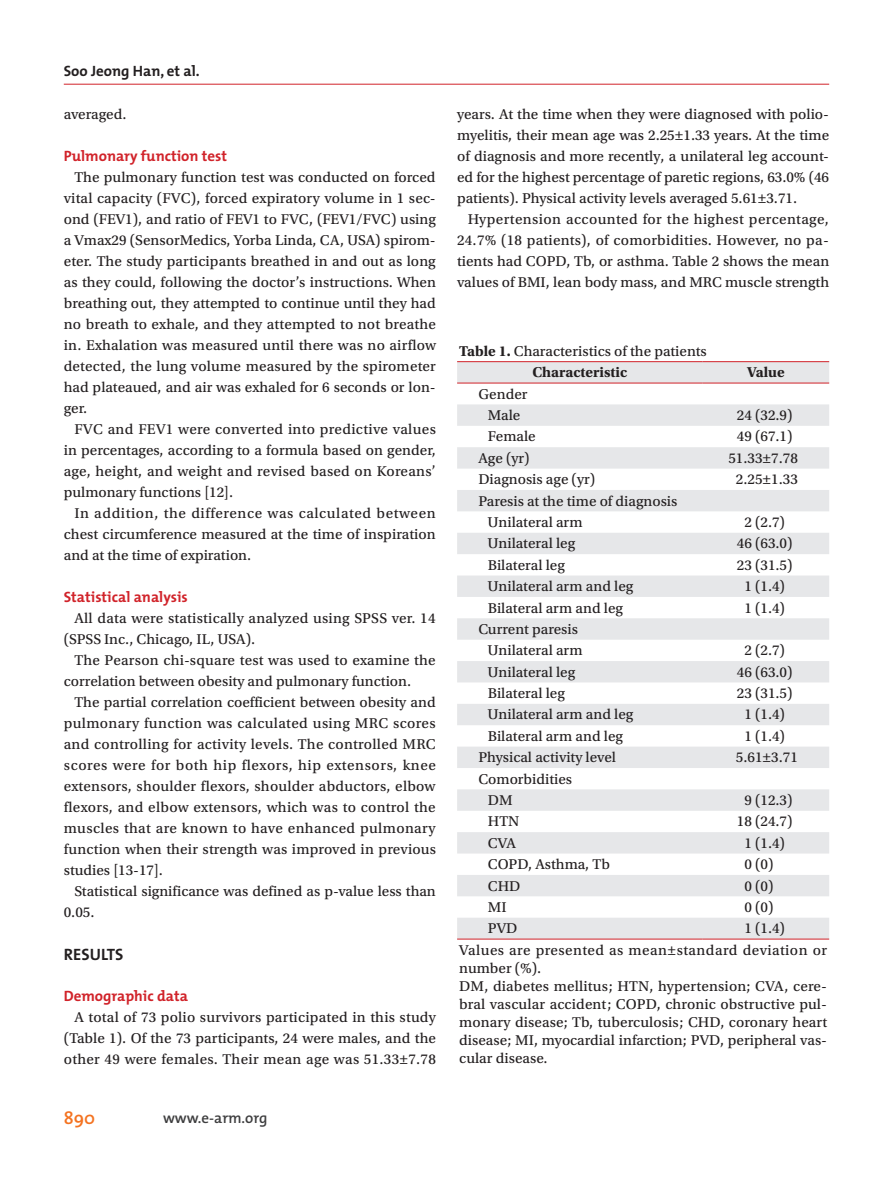
<style>
.page{position:relative;width:893px;height:1191px;background:#fff}
.page>*{position:absolute;margin:0;border:0;box-sizing:border-box;transform-origin:0 0}
.t1{font:600 18px "The Mix";color:#f47321}
.t2{font:700 16.5px "The Mix";color:#231f20}
.t3{font:15px/21px "Utopia Std Capt";color:#231f20;text-align:justify}
.t4{font:700 15px "The Mix";color:#d1232a}
.t5{font:15px/21.3px "Utopia Std Capt";letter-spacing:.03em;color:#231f20}
.t6{font:700 15px "Utopia Std";color:#231f20}
.t7{font:700 15px "The Mix";color:#231f20}
.t8{font:600 15px "The Mix";color:#3e3e3f}
.s1{font-family:"Utopia Std";font-weight:700}
</style>
<div class="page">
<hr style="left:64px;top:84px;width:765px;height:1px;background:#d1232a">
<svg style="left:457px;top:362px;width:372px;height:576px;fill:#e9eaeb"></svg>
<hr style="left:457px;top:361px;width:246px;height:1px;background:#d1232a">
<hr style="left:703px;top:361px;width:126px;height:1px;background:#d1232a">
<hr style="left:457px;top:383px;width:246px;height:1px;background:#d1232a">
<hr style="left:703px;top:383px;width:126px;height:1px;background:#d1232a">
<hr style="left:457px;top:938px;width:246px;height:1px;background:#d1232a">
<hr style="left:703px;top:938px;width:126px;height:1px;background:#d1232a">
<p class="t7" style="left:64px;top:59px;width:138px">Soo Jeong Han, et al.</p>
<p class="t3" style="left:64px;top:104px;width:64px">averaged.</p>
<p class="t4" style="left:64px;top:143px;width:165px">Pulmonary function test</p>
<p class="t3" style="left:64px;top:167px;width:374px;text-indent:11px">The pulmonary function test was conducted on forced vital capacity (FVC), forced expiratory volume in 1 sec&shy;ond (FEV1), and ratio of FEV1 to FVC, (FEV1/FVC) using a Vmax29 (SensorMedics, Yorba Linda, CA, USA) spirom&shy;eter. The study participants breathed in and out as long as they could, following the doctor’s instructions. When breathing out, they attempted to continue until they had no breath to exhale, and they attempted to not breathe in. Exhalation was measured until there was no airflow detected, the lung volume measured by the spirometer had plateaued, and air was exhaled for 6 seconds or lon&shy;ger.</p>
<p class="t3" style="left:64px;top:419px;width:374px;text-indent:11px">FVC and FEV1 were converted into predictive values in percentages, according to a formula based on gender, age, height, and weight and revised based on Koreans’ pulmonary functions [12].</p>
<p class="t3" style="left:64px;top:503px;width:373px;text-indent:11px">In addition, the difference was calculated between chest circumference measured at the time of inspiration and at the time of expiration.</p>
<p class="t4" style="left:64px;top:584px;width:126px">Statistical analysis</p>
<p class="t3" style="left:64px;top:608px;width:373px;text-indent:11px">All data were statistically analyzed using SPSS ver. 14 (SPSS Inc., Chicago, IL, USA).</p>
<p class="t3" style="left:64px;top:650px;width:373px;text-indent:11px">The Pearson chi-square test was used to examine the correlation between obesity and pulmonary function.</p>
<p class="t3" style="left:64px;top:692px;width:374px;text-indent:11px">The partial correlation coefficient between obesity and pulmonary function was calculated using MRC scores and controlling for activity levels. The controlled MRC scores were for both hip flexors, hip extensors, knee extensors, shoulder flexors, shoulder abductors, elbow flexors, and elbow extensors, which was to control the muscles that are known to have enhanced pulmonary function when their strength was improved in previous studies [13-17].</p>
<p class="t3" style="left:64px;top:881px;width:374px;text-indent:11px">Statistical significance was defined as p-value less than<br>0.05.</p>
<p class="t2" style="left:64px;top:941px;width:61px">RESULTS</p>
<p class="t4" style="left:64px;top:983px;width:126px">Demographic data</p>
<p class="t3" style="left:64px;top:1007px;width:374px;text-indent:11px">A total of 73 polio survivors participated in this study (Table 1). Of the 73 participants, 24 were males, and the other 49 were females. Their mean age was 51.33±7.78</p>
<p class="t1" style="left:64px;top:1102px;width:33px">890</p>
<p class="t8" style="left:163px;top:1105px;width:106px">www.e-arm.org</p>
<p class="t3" style="left:457px;top:104px;width:374px">years. At the time when they were diagnosed with polio&shy;myelitis, their mean age was 2.25±1.33 years. At the time of diagnosis and more recently, a unilateral leg account&shy;ed for the highest percentage of paretic regions, 63.0% (46 patients). Physical activity levels averaged 5.61±3.71.</p>
<p class="t3" style="left:457px;top:209px;width:374px;text-indent:11px">Hypertension accounted for the highest percentage, 24.7% (18 patients), of comorbidities. However, no pa&shy;tients had COPD, Tb, or asthma. Table 2 shows the mean values of BMI, lean body mass, and MRC muscle strength</p>
<p class="t3" style="left:459px;top:341px;width:249px"><span class="s1">Table 1.</span> Characteristics of the patients</p>
<p class="t6" style="left:532px;top:364px;width:97px">Characteristic</p>
<p class="t6" style="left:747px;top:364px;width:39px">Value</p>
<p class="t3" style="left:478px;top:383px;width:51px;text-align:center">Gender<br>Male</p>
<p class="t3" style="left:737px;top:405px;width:57px">24 (32.9)</p>
<p class="t3" style="left:488px;top:426px;width:49px">Female</p>
<p class="t3" style="left:737px;top:426px;width:57px">49 (67.1)</p>
<p class="t3" style="left:478px;top:448px;width:53px">Age (yr)</p>
<p class="t3" style="left:728px;top:448px;width:71px">51.33±7.78</p>
<p class="t3" style="left:478px;top:469px;width:118px">Diagnosis age (yr)</p>
<p class="t3" style="left:736px;top:469px;width:63px">2.25±1.33</p>
<p class="t3" style="left:488px;top:490px;width:191px;text-indent:-9px">Paresis at the time of diagnosis<br>Unilateral arm</p>
<p class="t3" style="left:744px;top:512px;width:42px">2 (2.7)</p>
<p class="t3" style="left:488px;top:533px;width:89px">Unilateral leg</p>
<p class="t3" style="left:737px;top:533px;width:57px">46 (63.0)</p>
<p class="t3" style="left:488px;top:554px;width:78px">Bilateral leg</p>
<p class="t3" style="left:737px;top:554px;width:57px">23 (31.5)</p>
<p class="t3" style="left:488px;top:576px;width:147px">Unilateral arm and leg</p>
<p class="t3" style="left:744px;top:576px;width:42px">1 (1.4)</p>
<p class="t3" style="left:488px;top:597px;width:137px">Bilateral arm and leg</p>
<p class="t3" style="left:744px;top:597px;width:42px">1 (1.4)</p>
<p class="t3" style="left:488px;top:618px;width:96px;text-indent:-9px">Current paresis<br>Unilateral arm</p>
<p class="t3" style="left:744px;top:640px;width:42px">2 (2.7)</p>
<p class="t3" style="left:488px;top:661px;width:89px">Unilateral leg</p>
<p class="t3" style="left:737px;top:661px;width:57px">46 (63.0)</p>
<p class="t3" style="left:488px;top:683px;width:78px">Bilateral leg</p>
<p class="t3" style="left:737px;top:683px;width:57px">23 (31.5)</p>
<p class="t3" style="left:488px;top:704px;width:147px">Unilateral arm and leg</p>
<p class="t3" style="left:744px;top:704px;width:42px">1 (1.4)</p>
<p class="t3" style="left:488px;top:725px;width:137px">Bilateral arm and leg</p>
<p class="t3" style="left:744px;top:725px;width:42px">1 (1.4)</p>
<p class="t3" style="left:478px;top:747px;width:139px">Physical activity level</p>
<p class="t3" style="left:736px;top:747px;width:63px">5.61±3.71</p>
<p class="t3" style="left:488px;top:768px;width:86px;text-indent:-9px">Comorbidities<br>DM</p>
<p class="t3" style="left:744px;top:790px;width:50px">9 (12.3)</p>
<p class="t3" style="left:488px;top:811px;width:33px">HTN</p>
<p class="t3" style="left:737px;top:811px;width:57px">18 (24.7)</p>
<p class="t3" style="left:488px;top:832px;width:30px">CVA</p>
<p class="t3" style="left:744px;top:832px;width:42px">1 (1.4)</p>
<p class="t3" style="left:488px;top:854px;width:124px">COPD, Asthma, Tb</p>
<p class="t3" style="left:744px;top:854px;width:30px">0 (0)</p>
<p class="t3" style="left:488px;top:875px;width:34px">CHD</p>
<p class="t3" style="left:744px;top:875px;width:30px">0 (0)</p>
<p class="t3" style="left:488px;top:896px;width:20px">MI</p>
<p class="t3" style="left:744px;top:896px;width:30px">0 (0)</p>
<p class="t3" style="left:488px;top:918px;width:31px">PVD</p>
<p class="t5" style="left:459px;top:918px;width:369px;text-indent:285px">1 (1.4)<br>Values are presented as mean±standard deviation or</p>
<p class="t3" style="left:459px;top:959px;width:369px;line-height:18px;text-align:left">number (%).<br>DM, diabetes mellitus; HTN, hypertension; CVA, cere&shy;bral vascular accident; COPD, chronic obstructive pul&shy;monary disease; Tb, tuberculosis; CHD, coronary heart disease; MI, myocardial infarction; PVD, peripheral vas&shy;cular disease.</p>
</div>
